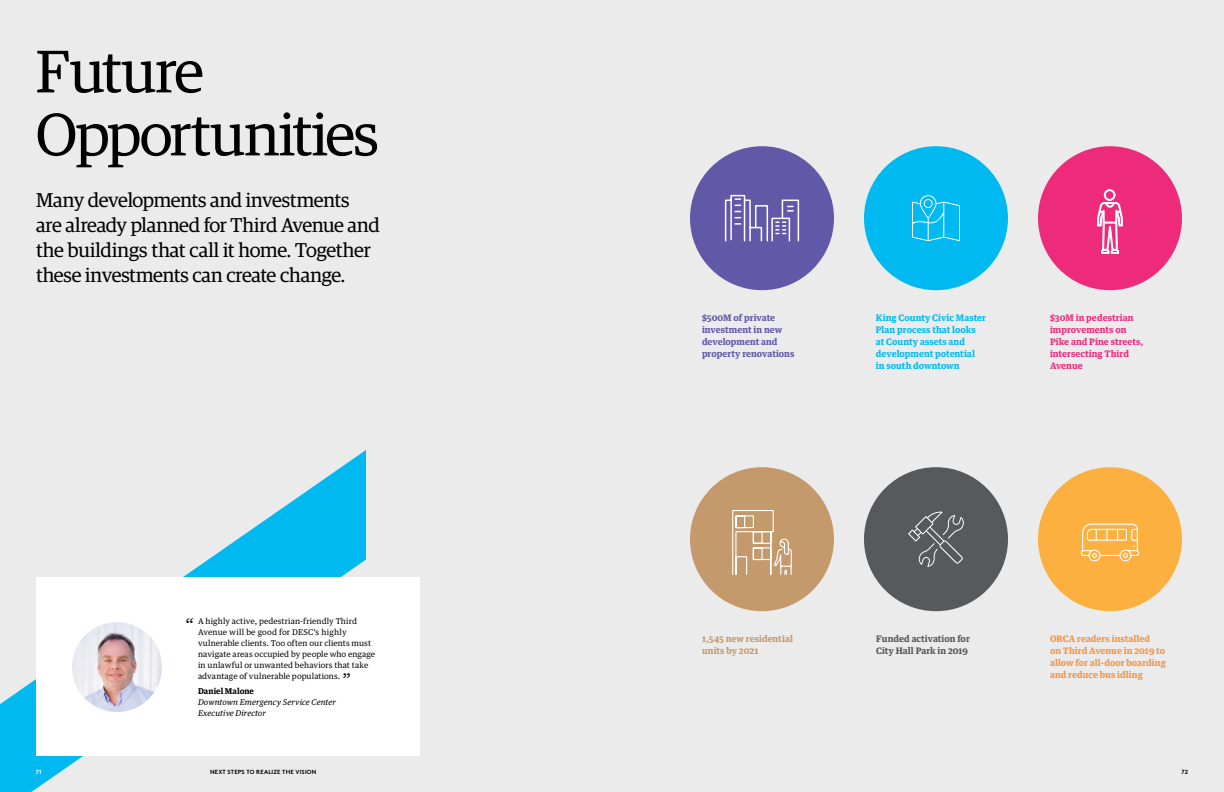
<style>
.page{position:relative;width:1224px;height:792px;background:#ebebec}
.page>*{position:absolute;margin:0;border:0;box-sizing:border-box;transform-origin:0 0}
.t1{font:60px/63px "Guardian Egyp";letter-spacing:-.02em;color:#000}
.t2{font:20px/25px "Guardian Egyp";letter-spacing:-.015em;color:#000}
.t3{font:16px "Guardian Text Egyp";color:#000}
.t4{font:700 9px/12px "Guardian Text Egyp";color:#00b9f1}
.t5{font:700 9px/12px "Guardian Text Egyp";color:#f79444}
.t6{font:700 9px/12px "Guardian Text Egyp";letter-spacing:.005em;color:#ee2a7b}
.t7{font:700 9px/12px "Guardian Text Egyp";color:#6159a7}
.t8{font:700 9px/12px "Guardian Text Egyp";color:#58595b}
.t9{font:700 9px/12px "Guardian Text Egyp";color:#c49a6c}
.t10{font:8px/11px "Guardian Text Egyp";letter-spacing:.01em;color:#000}
.t11{font:italic 8px/11px "Guardian Text Egyp";letter-spacing:.005em;color:#000}
.t12{font:700 8px "Guardian Text Egyp";letter-spacing:.005em;color:#000}
.t13{font:700 6px "Brown Std";letter-spacing:.025em;color:#000}
.t14{font:700 6px "Brown Std";color:#fff}
</style>
<div class="page">
<svg style="left:0;top:450px;width:366px;height:342px"></svg>
<div style="left:36px;top:577px;width:383px;height:179px;background:#fff"></div>
<img style="left:72px;top:622px;width:90px;height:90px;border-radius:45px">
<div style="left:690px;top:146px;width:144px;height:144px;background:#6159a7;border-radius:50%"></div>
<svg style="left:724px;top:194px;width:76px;height:48px"></svg>
<div style="left:864px;top:146px;width:144px;height:144px;background:#00b9f1;border-radius:50%"></div>
<svg style="left:912px;top:194px;width:49px;height:48px"></svg>
<div style="left:1038px;top:146px;width:144px;height:144px;background:#ee2a7b;border-radius:50%"></div>
<svg style="left:1097px;top:189px;width:26px;height:65px"></svg>
<div style="left:690px;top:467px;width:144px;height:144px;background:#c49a6c;border-radius:50%"></div>
<svg style="left:732px;top:510px;width:60px;height:102px"></svg>
<div style="left:1038px;top:467px;width:144px;height:144px;background:#fbb040;border-radius:50%"></div>
<svg style="left:1080px;top:523px;width:60px;height:39px"></svg>
<div style="left:864px;top:467px;width:144px;height:144px;background:#58595b;border-radius:50%"></div>
<svg style="left:908px;top:511px;width:56px;height:56px"></svg>
<h1 class="t1" style="left:36px;top:36px;width:344px">Future<br>Opportunities</h1>
<h2 class="t2" style="left:36px;top:186px;width:345px">Many developments and investments are already planned for Third Avenue and the buildings that call it home. Together these investments can create change.</h2>
<p class="t10" style="left:198px;top:615px;width:179px">A highly active, pedestrian-friendly Third Avenue will be good for DESC’s highly vulnerable clients. Too often our clients must navigate areas occupied by people who engage in unlawful or unwanted behaviors that take advantage of vulnerable populations.</p>
<p class="t12" style="left:198px;top:685px;width:58px">Daniel Malone</p>
<p class="t11" style="left:198px;top:696px;width:140px">Downtown Emergency Service Center<br>Executive Director</p>
<h3 class="t3" style="left:186px;top:611px;width:10px">“</h3>
<h3 class="t3" style="left:342px;top:665px;width:10px">”</h3>
<p class="t14" style="left:36px;top:768px;width:7px">71</p>
<p class="t13" style="left:210px;top:768px;width:108px">NEXT STEPS TO REALIZE THE VISION</p>
<p class="t7" style="left:702px;top:311px;width:94px">$500M of private investment in new development and property renovations</p>
<p class="t4" style="left:876px;top:311px;width:112px">King County Civic Master<br>Plan process that looks at County assets and development potential<br>in south downtown</p>
<p class="t6" style="left:1050px;top:311px;width:95px">$30M in pedestrian improvements on<br>Pike and Pine streets, intersecting Third<br>Avenue</p>
<p class="t9" style="left:702px;top:632px;width:92px">1,545 new residential units by 2021</p>
<p class="t5" style="left:1050px;top:632px;width:117px">ORCA readers installed<br>on Third Avenue in 2019 to allow for all-door boarding and reduce bus idling</p>
<p class="t8" style="left:876px;top:632px;width:95px">Funded activation for<br>City Hall Park in 2019</p>
<p class="t13" style="left:1181px;top:768px;width:8px">72</p>
</div>
